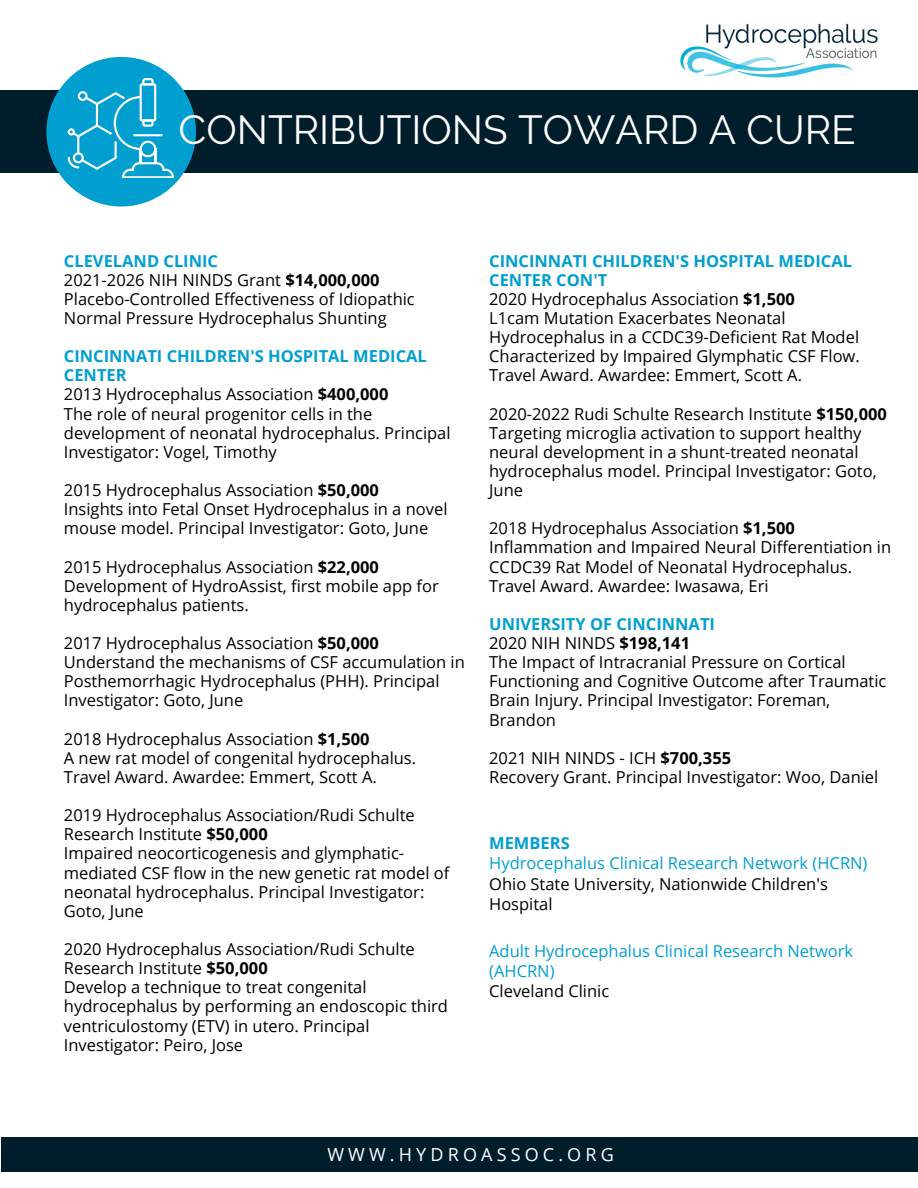
<style>
.page{position:relative;width:918px;height:1188px;background:#fff}
.page>*{position:absolute;margin:0;border:0;box-sizing:border-box;transform-origin:0 0}
.t1{font:40.5px "Raleway";color:#fff}
.t2{font:18px "Open Sans";letter-spacing:.23em;color:#fff}
.t3{font:16.5px/19.2px "Open Sans";color:#000}
.t4{font:700 16.5px/19.2px "Open Sans";color:#009fd0}
.t5{font:16.5px/20.2px "Open Sans";color:#009fd0}
.s1{font-weight:700}
</style>
<div class="page">
<div style="left:0;top:91px;width:918px;height:82px;background:#001d2c"></div>
<div style="left:1px;top:1137px;width:917px;height:35px;background:#001d2c"></div>
<img style="left:680px;top:24px;width:198px;height:54px">
<div style="left:46px;top:57px;width:150px;height:149px;background:#009fd0;border-radius:50%"></div>
<svg style="left:68px;top:78px;width:106px;height:100px"></svg>
<p class="t1" style="left:179px;top:106px;width:679px">CONTRIBUTIONS TOWARD A CURE</p>
<p class="t4" style="left:64px;top:251px;width:156px">CLEVELAND CLINIC</p>
<p class="t3" style="left:64px;top:270px;width:317px">2021-2026 NIH NINDS Grant <span class="s1">$14,000,000</span></p>
<p class="t3" style="left:64px;top:289px;width:352px">Placebo-Controlled Effectiveness of Idiopathic<br>Normal Pressure Hydrocephalus Shunting</p>
<p class="t4" style="left:64px;top:346px;width:364px">CINCINNATI CHILDREN'S HOSPITAL MEDICAL<br>CENTER</p>
<p class="t3" style="left:64px;top:384px;width:326px">2013 Hydrocephalus Association <span class="s1">$400,000</span></p>
<p class="t3" style="left:64px;top:404px;width:388px">The role of neural progenitor cells in the development of neonatal hydrocephalus. Principal<br>Investigator: Vogel, Timothy</p>
<p class="t3" style="left:64px;top:480px;width:317px">2015 Hydrocephalus Association <span class="s1">$50,000</span></p>
<p class="t3" style="left:64px;top:499px;width:385px">Insights into Fetal Onset Hydrocephalus in a novel mouse model. Principal Investigator: Goto, June</p>
<p class="t3" style="left:64px;top:557px;width:317px">2015 Hydrocephalus Association <span class="s1">$22,000</span></p>
<p class="t3" style="left:64px;top:576px;width:376px">Development of HydroAssist, first mobile app for hydrocephalus patients.</p>
<p class="t3" style="left:64px;top:633px;width:317px">2017 Hydrocephalus Association <span class="s1">$50,000</span></p>
<p class="t3" style="left:64px;top:652px;width:402px">Understand the mechanisms of CSF accumulation in<br>Posthemorrhagic Hydrocephalus (PHH). Principal<br>Investigator: Goto, June</p>
<p class="t3" style="left:64px;top:729px;width:307px">2018 Hydrocephalus Association <span class="s1">$1,500</span></p>
<p class="t3" style="left:64px;top:748px;width:354px">A new rat model of congenital hydrocephalus.<br>Travel Award. Awardee: Emmert, Scott A.</p>
<p class="t3" style="left:64px;top:805px;width:352px">2019 Hydrocephalus Association/Rudi Schulte<br>Research Institute <span class="s1">$50,000</span></p>
<p class="t3" style="left:64px;top:843px;width:387px">Impaired neocorticogenesis and glymphatic&shy;mediated CSF flow in the new genetic rat model of neonatal hydrocephalus. Principal Investigator:<br>Goto, June</p>
<p class="t3" style="left:64px;top:939px;width:352px">2020 Hydrocephalus Association/Rudi Schulte<br>Research Institute <span class="s1">$50,000</span></p>
<p class="t3" style="left:64px;top:977px;width:386px">Develop a technique to treat congenital hydrocephalus by performing an endoscopic third ventriculostomy (ETV) in utero. Principal Investigator: Peiro, Jose</p>
<h1 class="t4" style="left:489px;top:251px;width:364px">CINCINNATI CHILDREN'S HOSPITAL MEDICAL<br>CENTER CON'T</h1>
<p class="t3" style="left:489px;top:289px;width:307px">2020 Hydrocephalus Association <span class="s1">$1,500</span></p>
<p class="t3" style="left:489px;top:308px;width:372px">L1cam Mutation Exacerbates Neonatal Hydrocephalus in a CCDC39-Deficient Rat Model Characterized by Impaired Glymphatic CSF Flow.<br>Travel Award. Awardee: Emmert, Scott A.</p>
<p class="t3" style="left:489px;top:404px;width:399px">2020-2022 Rudi Schulte Research Institute <span class="s1">$150,000</span></p>
<p class="t3" style="left:489px;top:423px;width:389px">Targeting microglia activation to support healthy neural development in a shunt-treated neonatal hydrocephalus model. Principal Investigator: Goto, June</p>
<p class="t3" style="left:489px;top:518px;width:307px">2018 Hydrocephalus Association <span class="s1">$1,500</span></p>
<p class="t3" style="left:489px;top:537px;width:403px">Inflammation and Impaired Neural Differentiation in<br>CCDC39 Rat Model of Neonatal Hydrocephalus.<br>Travel Award. Awardee: Iwasawa, Eri</p>
<p class="t4" style="left:489px;top:614px;width:227px">UNIVERSITY OF CINCINNATI</p>
<p class="t3" style="left:489px;top:633px;width:202px">2020 NIH NINDS <span class="s1">$198,141</span></p>
<p class="t3" style="left:489px;top:652px;width:399px">The Impact of Intracranial Pressure on Cortical Functioning and Cognitive Outcome after Traumatic Brain Injury. Principal Investigator: Foreman, Brandon</p>
<p class="t3" style="left:489px;top:748px;width:243px">2021 NIH NINDS - ICH <span class="s1">$700,355</span></p>
<p class="t3" style="left:489px;top:767px;width:391px">Recovery Grant. Principal Investigator: Woo, Daniel</p>
<p class="t4" style="left:489px;top:833px;width:82px">MEMBERS</p>
<p class="t5" style="left:489px;top:853px;width:380px">Hydrocephalus Clinical Research Network (HCRN)</p>
<p class="t3" style="left:489px;top:873px;width:340px;line-height:20.2px">Ohio State University, Nationwide Children's<br>Hospital</p>
<p class="t5" style="left:489px;top:940px;width:366px">Adult Hydrocephalus Clinical Research Network (AHCRN)</p>
<p class="t3" style="left:489px;top:981px;width:122px">Cleveland Clinic</p>
<p class="t2" style="left:328px;top:1142px;width:288px">WWW.HYDROASSOC.ORG</p>
</div>
